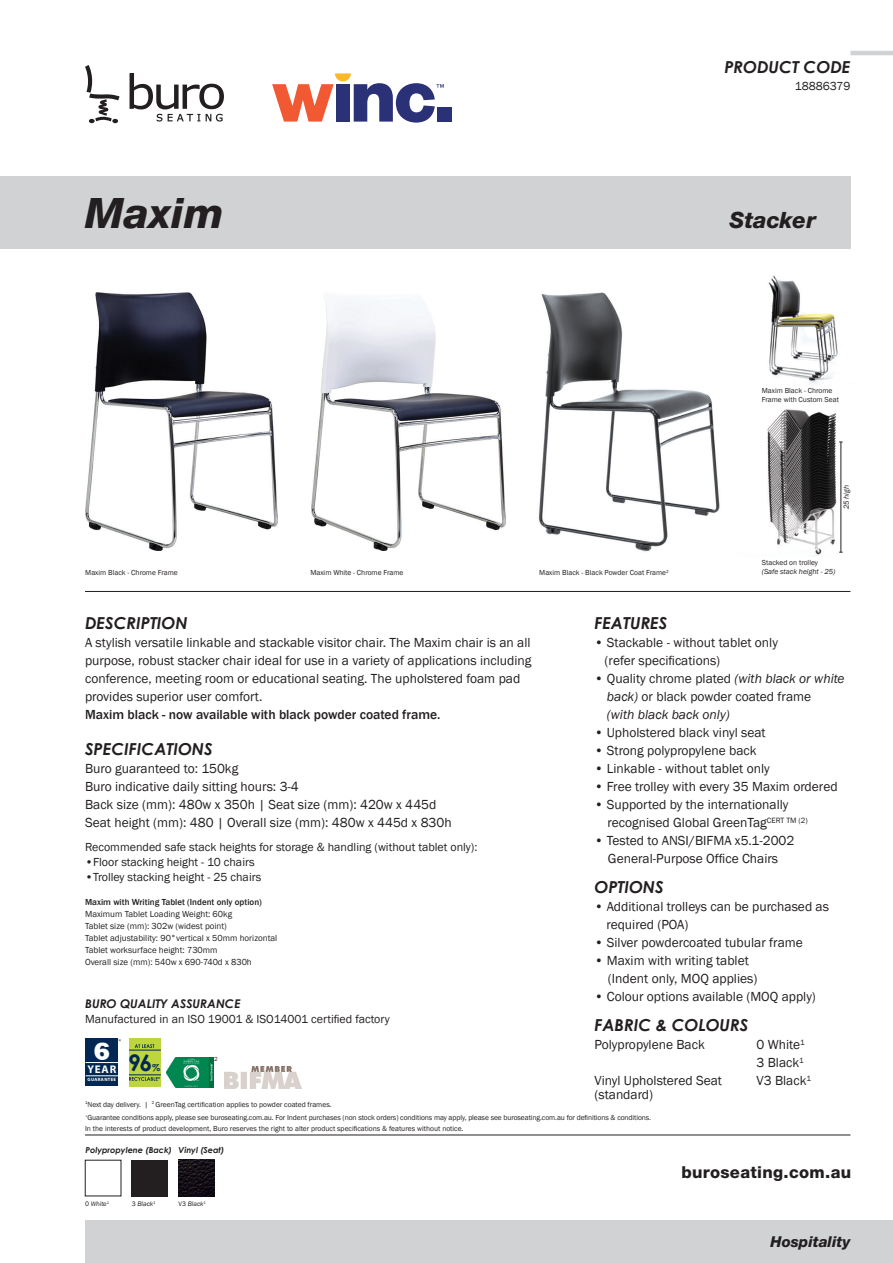
<style>
.page{position:relative;width:893px;height:1263px;background:#fff}
.page>*{position:absolute;margin:0;border:0;box-sizing:border-box;transform-origin:0 0}
.t1{font:italic 800 42px "Helvetica Neue LT Std";color:#231f20}
.t2{font:800 25.35px "Rockwell";color:#fff}
.t3{font:700 22.95px "Century Gothic";color:#002853}
.t4{font:italic 800 22.5px "Helvetica Neue LT Std";color:#231f20}
.t5{font:italic 700 16.5px "Century Gothic";color:#231f20}
.t6{font:800 16.5px "Helvetica Neue LT Std";letter-spacing:.02em;color:#231f20}
.t7{font:italic 800 15px "Helvetica Neue LT Std";color:#231f20}
.t8{font:13.5px/18px "Franklin Gothic";color:#231f20}
.t9{font:12px/15px "Franklin Gothic";color:#231f20}
.t10{font:700 11.1px "Myriad";color:#fff}
.t11{font:700 9.45px "Century Gothic";color:#002853}
.t12{font:9px "Franklin Gothic";color:#231f20}
.t13{font:500 9px "Franklin Gothic";color:#231f20}
.t14{font:italic 700 8.25px "Century Gothic";color:#231f20}
.t15{font:7.5px/10.5px "Franklin Gothic";letter-spacing:-.01em;color:#231f20}
.t16{font:italic 7.5px "Franklin Gothic";color:#231f20}
.t17{font:italic 6.75px "Franklin Gothic";color:#231f20}
.t18{font:6px "Franklin Gothic";color:#231f20}
.t19{font:700 4.65px "Myriad";letter-spacing:.075em;color:#fff}
.s1{font-weight:500}
.s2{font-family:"Century Gothic";font-weight:700;font-style:italic}
.s3{font-style:italic}
.s4{font-style:normal}
</style>
<div class="page">
<svg style="left:130px;top:73px;width:94px;height:49px"></svg>
<svg style="left:85px;top:65px;width:35px;height:58px"></svg>
<div style="left:0;top:176px;width:850px;height:73px;background:#d1d2d4"></div>
<hr style="left:850px;top:51px;width:43px;height:4px;background:#d1d2d4">
<div style="left:85px;top:1220px;width:808px;height:43px;background:#d1d2d4"></div>
<hr style="left:85px;top:591px;width:765px;height:1px;background:#231f20">
<hr style="left:85px;top:1134px;width:765px;height:1px;background:#231f20">
<div style="left:86px;top:1039px;width:32px;height:47px;background:#002853"></div>
<hr style="left:86px;top:1062px;width:32px;height:1px;background:#fff">
<hr style="left:86px;top:1075px;width:32px;height:1px;background:#fff">
<div style="left:129px;top:1038px;width:32px;height:49px;background:#bdd63e"></div>
<svg style="left:135px;top:1044px;width:19px;height:4px"></svg>
<hr style="left:129px;top:1050px;width:32px;height:1px;background:#002853">
<svg style="left:129px;top:1077px;width:31px;height:4px"></svg>
<hr style="left:129px;top:1074px;width:32px;height:1px;background:#002853">
<img style="left:85px;top:292px;width:193px;height:259px">
<img style="left:767px;top:409px;width:76px;height:147px">
<div style="left:132px;top:1160px;width:36px;height:36px;background:#231f20"></div>
<img style="left:179px;top:1160px;width:36px;height:36px">
<hr style="left:840px;top:442px;width:1px;height:110px;background:#231f20">
<img style="left:225px;top:1066px;width:76px;height:22px">
<img style="left:538px;top:292px;width:182px;height:260px">
<img style="left:312px;top:295px;width:193px;height:256px">
<img style="left:768px;top:275px;width:70px;height:110px">
<img style="left:166px;top:1057px;width:47px;height:30px">
<div style="left:438px;top:107px;width:14px;height:15px;background:#2a3177"></div>
<svg style="left:272px;top:73px;width:172px;height:50px"></svg>
<p class="t5" style="left:724px;top:55px;width:128px">PRODUCT CODE</p>
<p class="t1" style="left:85px;top:188px;width:140px">Maxim</p>
<p class="t9" style="left:795px;top:79px;width:57px">18886379</p>
<p class="t4" style="left:729px;top:206px;width:88px">Stacker</p>
<p class="t15" style="left:85px;top:567px;width:94px">Maxim Black - Chrome Frame</p>
<p class="t15" style="left:310px;top:567px;width:95px">Maxim White - Chrome Frame</p>
<p class="t15" style="left:539px;top:567px;width:131px">Maxim Black - Black Powder Coat Frame<sup>2</sup></p>
<p class="t15" style="left:762px;top:386px;width:79px;line-height:9px">Maxim Black - Chrome<br>Frame with Custom Seat</p>
<p class="t16" style="left:842px;top:509px;width:26px;rotate:-90deg">25 high</p>
<p class="t15" style="left:762px;top:558px;width:58px">Stacked on trolley</p>
<p class="t16" style="left:762px;top:567px;width:75px">(Safe stack height - 25)</p>
<p class="t5" style="left:85px;top:610px;width:104px">DESCRIPTION</p>
<p class="t8" style="left:85px;top:634px;width:448px">A stylish versatile linkable and stackable visitor chair. The Maxim chair is an all purpose, robust stacker chair ideal for use in a variety of applications including conference, meeting room or educational seating. The upholstered foam pad provides superior user comfort.<br><span class="s1">Maxim black - now available with black powder coated frame.</span></p>
<p class="t5" style="left:85px;top:736px;width:129px">SPECIFICATIONS</p>
<p class="t8" style="left:85px;top:760px;width:155px">Buro guaranteed to: 150kg</p>
<p class="t8" style="left:85px;top:778px;width:215px">Buro indicative daily sitting hours: 3-4</p>
<p class="t8" style="left:85px;top:796px;width:353px">Back size (mm): 480w x 350h | Seat size (mm): 420w x 445d</p>
<p class="t8" style="left:85px;top:814px;width:368px">Seat height (mm): 480 | Overall size (mm): 480w x 445d x 830h</p>
<p class="t9" style="left:85px;top:840px;width:394px">Recommended safe stack heights for storage &amp; handling (without tablet only):</p>
<p class="t9" style="left:85px;top:855px;width:171px">•Floor stacking height - 10 chairs</p>
<p class="t9" style="left:85px;top:870px;width:178px">•Trolley stacking height - 25 chairs</p>
<p class="t13" style="left:85px;top:896px;width:178px">Maxim with Writing Tablet (Indent only option)</p>
<p class="t12" style="left:85px;top:908px;width:149px">Maximum Tablet Loading Weight: 60kg</p>
<p class="t12" style="left:85px;top:920px;width:143px">Tablet size (mm): 302w (widest point)</p>
<p class="t12" style="left:85px;top:932px;width:194px">Tablet adjustability: 90°vertical x 50mm horizontal</p>
<p class="t12" style="left:85px;top:944px;width:134px">Tablet worksurface height: 730mm</p>
<p class="t12" style="left:85px;top:956px;width:168px">Overall size (mm): 540w x 690-740d x 830h</p>
<p class="t9" style="left:85px;top:996px;width:306px"><span class="s2">BURO QUALITY ASSURANCE<br></span>Manufactured in an ISO 19001 &amp; ISO14001 certified factory</p>
<p class="t2" style="left:93px;top:1036px;width:19px">6</p>
<p class="t18" style="left:118px;top:1037px;width:5px">*</p>
<p class="t10" style="left:87px;top:1063px;width:31px">YEAR</p>
<p class="t19" style="left:87px;top:1077px;width:30px">GUARANTEE</p>
<p class="t3" style="left:128px;top:1045px;width:26px">96</p>
<p class="t11" style="left:152px;top:1060px;width:10px">%</p>
<p class="t18" style="left:214px;top:1056px;width:5px">2</p>
<p class="t15" style="left:85px;top:1099px;width:248px"><sup>1</sup>Next day delivery. | <sup>2</sup> GreenTag certification applies to powder coated frames.</p>
<p class="t5" style="left:594px;top:610px;width:74px">FEATURES</p>
<p class="t8" style="left:605px;top:634px;width:175px;text-indent:-10px">• Stackable - without tablet only (refer specifications)</p>
<p class="t8" style="left:607px;top:670px;width:239px;text-indent:-12px">• Quality chrome plated <span class="s3">(with black or white back)</span> or black powder coated frame<br><span class="s3">(with black back only)</span></p>
<p class="t8" style="left:594px;top:724px;width:173px">• Upholstered black vinyl seat</p>
<p class="t8" style="left:594px;top:742px;width:164px">• Strong polypropylene back</p>
<p class="t8" style="left:594px;top:760px;width:177px">• Linkable - without tablet only</p>
<p class="t8" style="left:594px;top:778px;width:245px">• Free trolley with every 35 Maxim ordered</p>
<p class="t8" style="left:594px;top:796px;width:195px">• Supported by the internationally</p>
<p class="t8" style="left:607px;top:814px;width:202px">recognised Global GreenTag<sup>CERT</sup> <sup>TM</sup> <sup>(2)</sup></p>
<p class="t8" style="left:594px;top:832px;width:201px;text-align:center">• Tested to ANSI/BIFMA x5.1-2002<br>General-Purpose Office Chairs</p>
<p class="t5" style="left:594px;top:874px;width:71px">OPTIONS</p>
<p class="t8" style="left:606px;top:898px;width:224px;text-indent:-12px">• Additional trolleys can be purchased as required (POA)</p>
<p class="t8" style="left:594px;top:934px;width:210px">• Silver powdercoated tubular frame</p>
<p class="t8" style="left:608px;top:952px;width:151px;text-indent:-14px">• Maxim with writing tablet (Indent only, MOQ applies)</p>
<p class="t8" style="left:594px;top:988px;width:223px">• Colour options available (MOQ apply)</p>
<p class="t5" style="left:594px;top:1012px;width:155px">FABRIC &amp; COLOURS</p>
<p class="t8" style="left:594px;top:1036px;width:112px">Polypropylene Back</p>
<p class="t8" style="left:756px;top:1036px;width:50px">0 White<sup>1</sup></p>
<p class="t8" style="left:756px;top:1054px;width:49px">3 Black<sup>1</sup></p>
<p class="t8" style="left:594px;top:1072px;width:129px">Vinyl Upholstered Seat</p>
<p class="t8" style="left:756px;top:1072px;width:56px">V3 Black<sup>1</sup></p>
<p class="t8" style="left:594px;top:1085px;width:60px">(standard)</p>
<p class="t15" style="left:85px;top:1111px;width:554px"><sup>*</sup>Guarantee conditions apply, please see buroseating.co.nz. For Indent purchases (non stock orders) conditions may apply, please see buroseating.co.nz for definitions &amp; conditions.<br>In the interests of product development, Buro reserves the right to alter product specifications &amp; features without notice.</p>
<p class="t15" style="left:85px;top:1113px;width:568px"><sup>*</sup>Guarantee conditions apply, please see buroseating.com.au. For Indent purchases (non stock orders) conditions may apply, please see buroseating.com.au for definitions &amp; conditions.<br>In the interests of product development, Buro reserves the right to alter product specifications &amp; features without notice.</p>
<p class="t14" style="left:85px;top:1143px;width:88px">Polypropylene (Back)</p>
<p class="t14" style="left:179px;top:1143px;width:47px">Vinyl (Seat)</p>
<p class="t17" style="left:85px;top:1199px;width:26px"><span class="s4">0</span> White<sup>1</sup></p>
<p class="t17" style="left:179px;top:1199px;width:29px"><span class="s4">V3</span> Black<sup>1</sup></p>
<p class="t17" style="left:132px;top:1199px;width:25px"><span class="s4">3</span> Black<sup>1</sup></p>
<p class="t6" style="left:698px;top:1156px;width:155px">buroseating.co.nz</p>
<p class="t6" style="left:681px;top:1163px;width:171px">buroseating.com.au</p>
<p class="t7" style="left:771px;top:1233px;width:81px">Hospitality</p>
</div>
